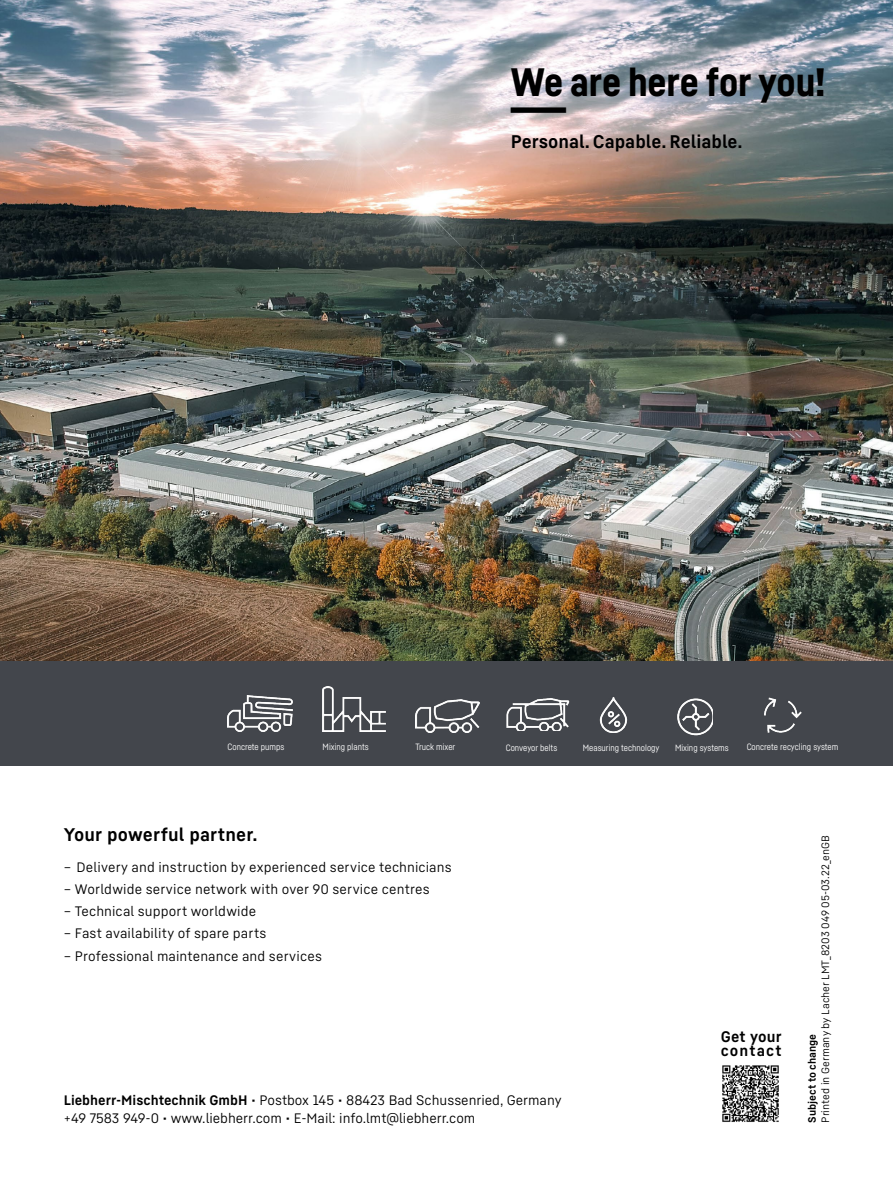
<style>
.page{position:relative;width:893px;height:1187px;background:#fff}
.page>*{position:absolute;margin:0;border:0;box-sizing:border-box;transform-origin:0 0}
.t1{font:900 39px "Liebherr Head";letter-spacing:-.005em;color:#000}
.t2{font:700 18px "Liebherr Text";color:#000}
.t3{font:700 15px/13.5px "Liebherr Text";letter-spacing:.07em;color:#000}
.t4{font:13.5px/18px "Liebherr Text";letter-spacing:.01em;color:#000}
.t5{font:10.5px "Liebherr Text";color:#000}
.t6{font:700 10.5px "Liebherr Text";color:#000}
.t7{font:9px "Liebherr Head";color:#fff}
.s1{font-weight:700}
</style>
<div class="page">
<div style="left:0;top:660px;width:893px;height:105px;background:#43464c"></div>
<img style="left:323px;top:686px;width:63px;height:45px">
<img style="left:228px;top:695px;width:65px;height:36px">
<img style="left:764px;top:697px;width:38px;height:36px">
<img style="left:600px;top:697px;width:27px;height:35px">
<img style="left:415px;top:699px;width:64px;height:33px">
<img style="left:677px;top:698px;width:36px;height:38px">
<img style="left:506px;top:698px;width:63px;height:33px">
<img style="left:0;top:0;width:893px;height:660px">
<img style="left:722px;top:1065px;width:57px;height:57px">
<h1 class="t1" style="left:511px;top:58px;width:317px">We are here for you!</h1>
<h2 class="t2" style="left:511px;top:129px;width:233px">Personal. Capable. Reliable.</h2>
<h1 class="t1" style="left:511px;top:97px;width:57px">---</h1>
<p class="t7" style="left:228px;top:741px;width:58px">Concrete pumps</p>
<p class="t7" style="left:323px;top:741px;width:48px">Mixing plants</p>
<p class="t7" style="left:415px;top:741px;width:41px">Truck mixer</p>
<p class="t7" style="left:506px;top:742px;width:53px">Conveyor belts</p>
<p class="t7" style="left:583px;top:742px;width:78px">Measuring technology</p>
<p class="t7" style="left:675px;top:742px;width:55px">Mixing systems</p>
<p class="t7" style="left:747px;top:741px;width:93px">Concrete recycling system</p>
<h2 class="t2" style="left:64px;top:822px;width:195px">Your powerful partner.</h2>
<p class="t4" style="left:64px;top:857px;width:389px">– Delivery and instruction by experienced service technicians</p>
<p class="t4" style="left:64px;top:879px;width:367px">– Worldwide service network with over 90 service centres</p>
<p class="t4" style="left:64px;top:901px;width:194px">– Technical support worldwide</p>
<p class="t4" style="left:64px;top:923px;width:204px">– Fast availability of spare parts</p>
<p class="t4" style="left:64px;top:946px;width:260px">– Professional maintenance and services</p>
<p class="t4" style="left:64px;top:1090px;width:499px"><span class="s1">Liebherr-Mischtechnik GmbH</span> • Postbox 145 • 88423 Bad Schussenried, Germany +49 7583 949-0 • www.liebherr.com • E-Mail: info.lmt@liebherr.com</p>
<p class="t3" style="left:721px;top:1029px;width:62px">Get your contact</p>
<p class="t5" style="left:818px;top:1122px;width:289px;rotate:-90deg">Printed in Germany by Lacher LMT_8203 049 05-03.22_enGB</p>
<p class="t6" style="left:805px;top:1122px;width:90px;rotate:-90deg">Subject to change</p>
</div>
